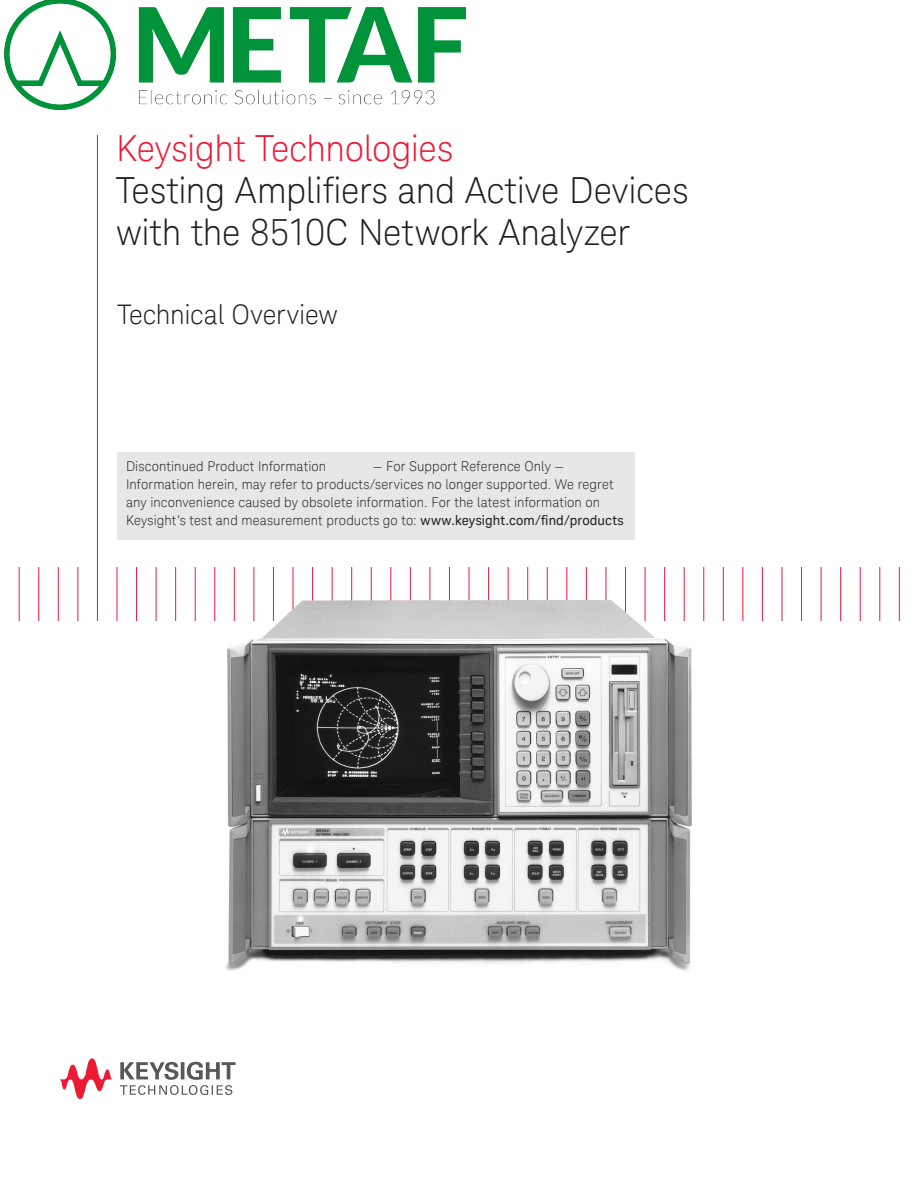
<style>
.page{position:relative;width:918px;height:1188px;background:#fff}
.page>*{position:absolute;margin:0;border:0;box-sizing:border-box;transform-origin:0 0}
.K_Title_-_Main__Blac{font:300 36px/42px "Keysight Sans";letter-spacing:-.005em;color:#231f20}
.K_Title_-_Main__Red{font:300 36px "Keysight Sans";letter-spacing:-.01em;color:#ed1a36}
.K_Title_-_Document_T{font:300 27px "Keysight Sans";letter-spacing:-.01em;color:#231f20}
.K_Body_Text{font:300 13.5px/18px "Keysight Sans";letter-spacing:.01em;color:#231f20}
.s1{font-weight:400}
</style>
<div class="page">
<svg style="left:120px;top:1062px;width:116px;height:33px"></svg>
<svg style="left:60px;top:1058px;width:53px;height:41px"></svg>
<hr style="left:19px;top:567px;width:1px;height:54px;background:#ed1a36">
<hr style="left:38px;top:567px;width:1px;height:54px;background:#ed1a36">
<hr style="left:58px;top:567px;width:1px;height:54px;background:#ed1a36">
<hr style="left:77px;top:567px;width:1px;height:54px;background:#ed1a36">
<hr style="left:97px;top:135px;width:1px;height:486px;background:#ed1a36">
<hr style="left:117px;top:567px;width:1px;height:54px;background:#ed1a36">
<hr style="left:136px;top:567px;width:1px;height:54px;background:#ed1a36">
<hr style="left:156px;top:567px;width:1px;height:54px;background:#ed1a36">
<hr style="left:175px;top:567px;width:1px;height:54px;background:#ed1a36">
<hr style="left:195px;top:567px;width:1px;height:54px;background:#ed1a36">
<hr style="left:214px;top:567px;width:1px;height:54px;background:#ed1a36">
<hr style="left:234px;top:567px;width:1px;height:54px;background:#ed1a36">
<hr style="left:254px;top:567px;width:1px;height:54px;background:#ed1a36">
<hr style="left:273px;top:567px;width:1px;height:54px;background:#ed1a36">
<hr style="left:293px;top:567px;width:1px;height:54px;background:#ed1a36">
<hr style="left:312px;top:567px;width:1px;height:54px;background:#ed1a36">
<hr style="left:332px;top:567px;width:1px;height:54px;background:#ed1a36">
<hr style="left:351px;top:567px;width:1px;height:54px;background:#ed1a36">
<hr style="left:371px;top:567px;width:1px;height:54px;background:#ed1a36">
<hr style="left:390px;top:567px;width:1px;height:54px;background:#ed1a36">
<hr style="left:410px;top:567px;width:1px;height:54px;background:#ed1a36">
<hr style="left:430px;top:567px;width:1px;height:54px;background:#ed1a36">
<hr style="left:449px;top:567px;width:1px;height:54px;background:#ed1a36">
<hr style="left:469px;top:567px;width:1px;height:54px;background:#ed1a36">
<hr style="left:488px;top:567px;width:1px;height:54px;background:#ed1a36">
<hr style="left:508px;top:567px;width:1px;height:54px;background:#ed1a36">
<hr style="left:527px;top:567px;width:1px;height:54px;background:#ed1a36">
<hr style="left:547px;top:567px;width:1px;height:54px;background:#ed1a36">
<hr style="left:566px;top:567px;width:1px;height:54px;background:#ed1a36">
<hr style="left:586px;top:567px;width:1px;height:54px;background:#ed1a36">
<hr style="left:606px;top:567px;width:1px;height:54px;background:#ed1a36">
<hr style="left:625px;top:567px;width:1px;height:54px;background:#ed1a36">
<hr style="left:645px;top:567px;width:1px;height:54px;background:#ed1a36">
<hr style="left:664px;top:567px;width:1px;height:54px;background:#ed1a36">
<hr style="left:684px;top:567px;width:1px;height:54px;background:#ed1a36">
<hr style="left:703px;top:567px;width:1px;height:54px;background:#ed1a36">
<hr style="left:723px;top:567px;width:1px;height:54px;background:#ed1a36">
<hr style="left:742px;top:567px;width:1px;height:54px;background:#ed1a36">
<hr style="left:762px;top:567px;width:1px;height:54px;background:#ed1a36">
<hr style="left:782px;top:567px;width:1px;height:54px;background:#ed1a36">
<hr style="left:801px;top:567px;width:1px;height:54px;background:#ed1a36">
<hr style="left:821px;top:567px;width:1px;height:54px;background:#ed1a36">
<hr style="left:840px;top:567px;width:1px;height:54px;background:#ed1a36">
<hr style="left:860px;top:567px;width:1px;height:54px;background:#ed1a36">
<hr style="left:879px;top:567px;width:1px;height:54px;background:#ed1a36">
<hr style="left:899px;top:567px;width:1px;height:54px;background:#ed1a36">
<img style="left:225px;top:600px;width:467px;height:371px">
<div style="left:118px;top:453px;width:517px;height:87px;background:#e6e7e9"></div>
<img style="left:5px;top:0;width:460px;height:109px">
<p class="K_Title_-_Main__Red" style="left:116px;top:127px;width:339px">Keysight Technologies</p>
<p class="K_Title_-_Main__Blac" style="left:116px;top:170px;width:574px">Testing Amplifiers and Active Devices with the 8510C Network Analyzer</p>
<p class="K_Title_-_Document_T" style="left:117px;top:299px;width:222px">Technical Overview</p>
<p class="K_Body_Text" style="left:126px;top:457px;width:202px">Discontinued Product Information</p>
<p class="K_Body_Text" style="left:373px;top:457px;width:193px">— For Support Reference Only —</p>
<p class="K_Body_Text" style="left:126px;top:475px;width:499px">Information herein, may refer to products/services no longer supported. We regret any inconvenience caused by obsolete information. For the latest information on<br>Keysight’s test and measurement products go to: <span class="s1">www.keysight.com/find/products</span></p>
</div>
